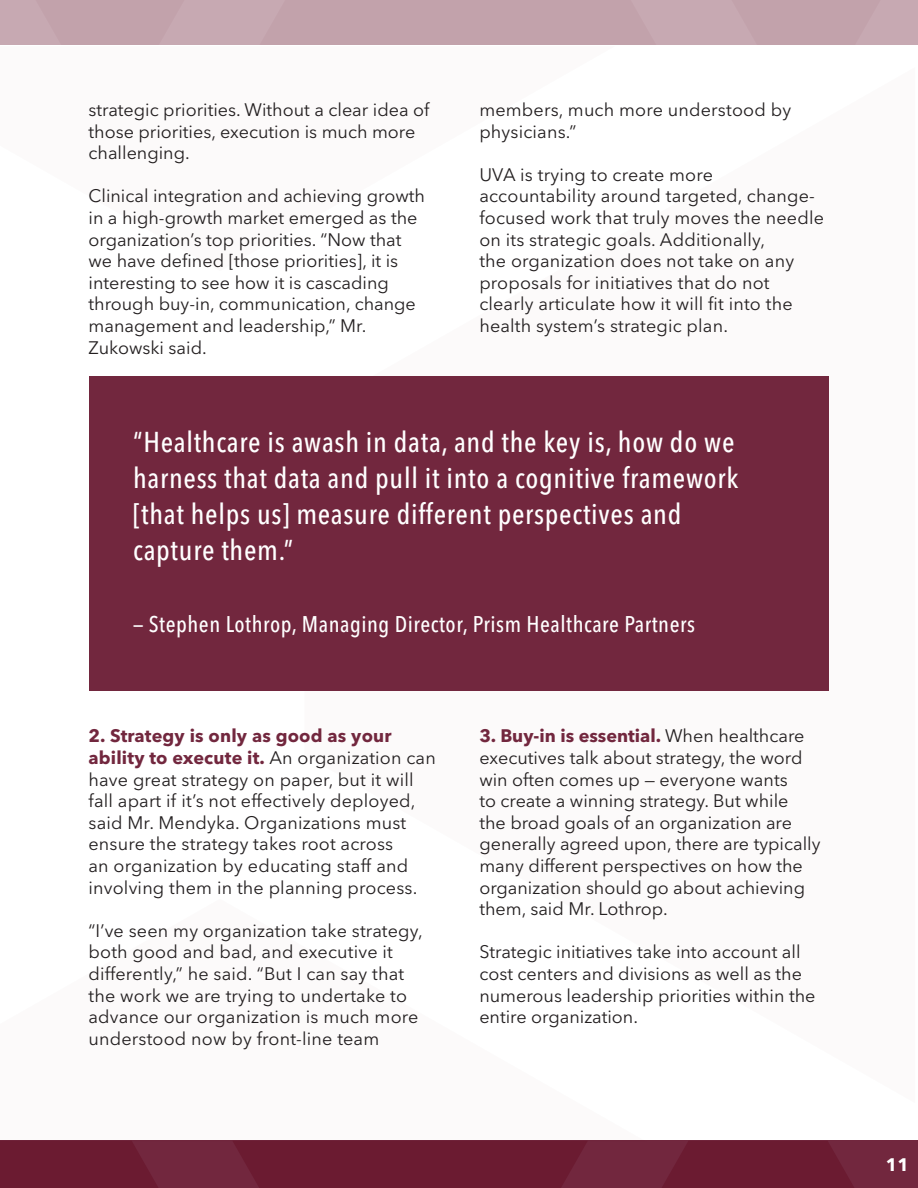
<style>
.page{position:relative;width:918px;height:1188px;background:#fff}
.page>*{position:absolute;margin:0;border:0;box-sizing:border-box;transform-origin:0 0}
.drop_quote{font:500 condensed 28.5px/36px "Avenir Next LT Pro";letter-spacing:.025em;color:#fff}
.drop_quote-2{font:500 condensed 22.5px "Avenir Next LT Pro";letter-spacing:.025em;color:#fff}
.Body{font:18px/21.6px "Avenir Next LT Pro";color:#231f20}
.t1{font:700 18px "Avenir Next LT Pro";color:#fff}
.s1{font-weight:700;color:#72273e}
</style>
<div class="page">
<div style="left:0;top:0;width:906px;height:45px;background:#c2a2ab"></div>
<svg style="left:0;top:1141px;width:918px;height:47px;background:#6d1e34"></svg>
<div style="left:89px;top:377px;width:740px;height:314px;background:#72273e"></div>
<p class="Body" style="left:89px;top:99px;width:342px">strategic priorities. Without a clear idea of those priorities, execution is much more challenging.</p>
<p class="Body" style="left:89px;top:185px;width:338px">Clinical integration and achieving growth in a high-growth market emerged as the organization’s top priorities. “Now that we have defined [those priorities], it is interesting to see how it is cascading through buy-in, communication, change management and leadership,” Mr.<br>Zukowski said.</p>
<p class="Body" style="left:479px;top:99px;width:313px">members, much more understood by physicians.”</p>
<p class="Body" style="left:479px;top:164px;width:346px">UVA is trying to create more accountability around targeted, change&shy;focused work that truly moves the needle on its strategic goals. Additionally,<br>the organization does not take on any proposals for initiatives that do not clearly articulate how it will fit into the health system’s strategic plan.</p>
<p class="drop_quote" style="left:133px;top:424px;width:607px">“Healthcare is awash in data, and the key is, how do we harness that data and pull it into a cognitive framework [that helps us] measure different perspectives and capture them.”</p>
<p class="drop_quote-2" style="left:133px;top:611px;width:563px">— Stephen Lothrop, Managing Director, Prism Healthcare Partners</p>
<p class="Body" style="left:89px;top:725px;width:349px"><span class="s1">2. Strategy is only as good as your ability to execute it.</span> An organization can have great strategy on paper, but it will fall apart if it’s not effectively deployed, said Mr. Mendyka. Organizations must ensure the strategy takes root across<br>an organization by educating staff and involving them in the planning process.</p>
<p class="Body" style="left:89px;top:920px;width:336px">“I’ve seen my organization take strategy, both good and bad, and executive it differently,” he said. “But I can say that the work we are trying to undertake to advance our organization is much more understood now by front-line team</p>
<p class="Body" style="left:479px;top:725px;width:343px"><span class="s1">3. Buy-in is essential.</span> When healthcare executives talk about strategy, the word win often comes up — everyone wants<br>to create a winning strategy. But while<br>the broad goals of an organization are generally agreed upon, there are typically many different perspectives on how the organization should go about achieving them, said Mr. Lothrop.</p>
<p class="Body" style="left:479px;top:941px;width:338px">Strategic initiatives take into account all cost centers and divisions as well as the numerous leadership priorities within the entire organization.</p>
<p class="t1" style="left:886px;top:1154px;width:25px">11</p>
</div>
